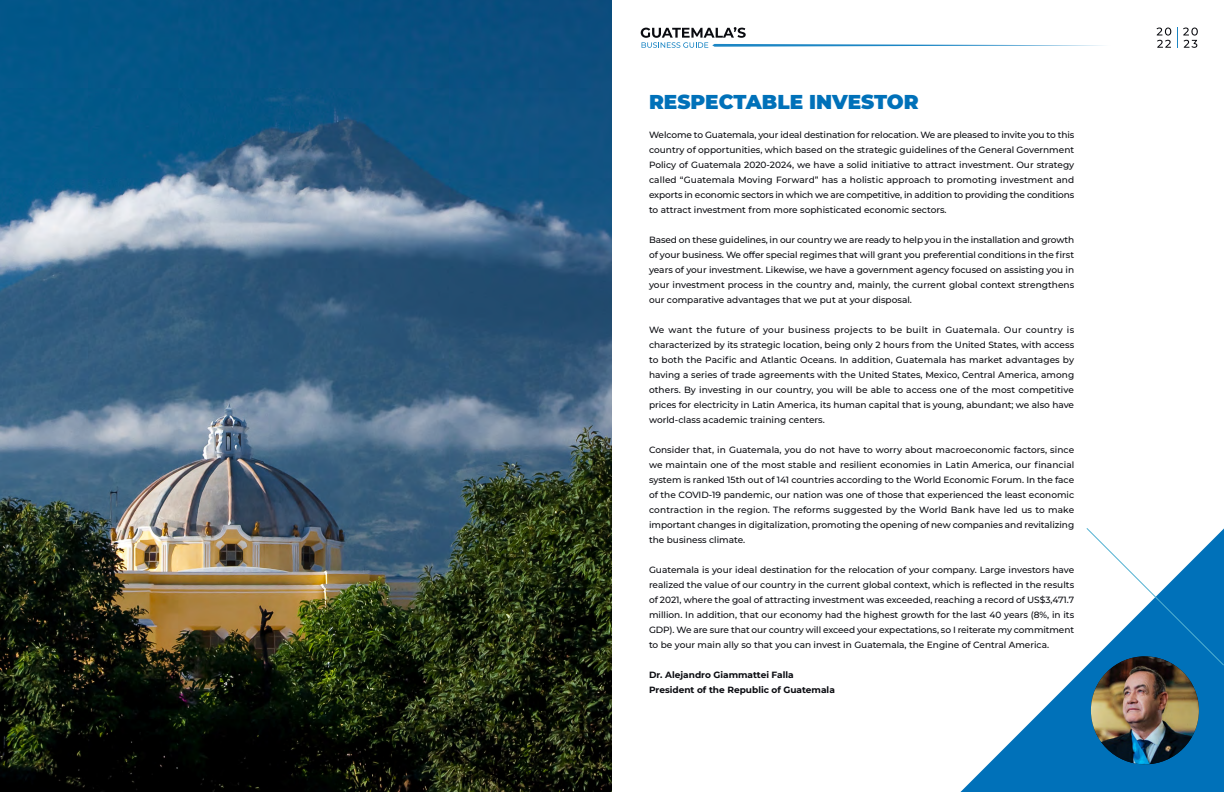
<style>
.page{position:relative;width:1224px;height:792px;background:#fff}
.page>*{position:absolute;margin:0;border:0;box-sizing:border-box;transform-origin:0 0}
.t1{font:900 20px "Montserrat";color:#0071b9}
.t2{font:500 9px/15px "Montserrat";color:#0a0b10;text-align:justify}
.t3{font:700 9px "Montserrat";color:#0a0b10}
</style>
<div class="page">
<img style="left:0;top:0;width:612px;height:792px">
<svg style="left:641px;top:27px;width:463px;height:21px"></svg>
<svg style="left:1157px;top:28px;width:14px;height:20px"></svg>
<svg style="left:1177px;top:27px;width:21px;height:21px"></svg>
<svg style="left:960px;top:667px;width:264px;height:125px;fill:#0071b9"></svg>
<img style="left:1091px;top:656px;width:108px;height:108px;border-radius:54px">
<svg style="left:1085px;top:528px;width:139px;height:139px"></svg>
<p class="t1" style="left:649px;top:87px;width:271px">RESPECTABLE INVESTOR</p>
<p class="t2" style="left:649px;top:127px;width:427px">Welcome to Guatemala, your ideal destination for relocation. We are pleased to invite you to this country of opportunities, which based on the strategic guidelines of the General Government Policy of Guatemala 2020-2024, we have a solid initiative to attract investment. Our strategy called “Guatemala Moving Forward” has a holistic approach to promoting investment and exports in economic sectors in which we are competitive, in addition to providing the conditions to attract investment from more sophisticated economic sectors.</p>
<p class="t2" style="left:649px;top:232px;width:427px">Based on these guidelines, in our country we are ready to help you in the installation and growth of your business. We offer special regimes that will grant you preferential conditions in the first years of your investment. Likewise, we have a government agency focused on assisting you in your investment process in the country and, mainly, the current global context strengthens our comparative advantages that we put at your disposal.</p>
<p class="t2" style="left:649px;top:322px;width:427px">We want the future of your business projects to be built in Guatemala. Our country is characterized by its strategic location, being only 2 hours from the United States, with access to both the Pacific and Atlantic Oceans. In addition, Guatemala has market advantages by having a series of trade agreements with the United States, Mexico, Central America, among others. By investing in our country, you will be able to access one of the most competitive prices for electricity in Latin America, its human capital that is young, abundant; we also have world-class academic training centers.</p>
<p class="t2" style="left:649px;top:442px;width:427px">Consider that, in Guatemala, you do not have to worry about macroeconomic factors, since we maintain one of the most stable and resilient economies in Latin America, our financial system is ranked 15th out of 141 countries according to the World Economic Forum. In the face of the COVID-19 pandemic, our nation was one of those that experienced the least economic contraction in the region. The reforms suggested by the World Bank have led us to make important changes in digitalization, promoting the opening of new companies and revitalizing the business climate.</p>
<p class="t2" style="left:649px;top:562px;width:427px">Guatemala is your ideal destination for the relocation of your company. Large investors have realized the value of our country in the current global context, which is reflected in the results of 2021, where the goal of attracting investment was exceeded, reaching a record of US$3,471.7 million. In addition, that our economy had the highest growth for the last 40 years (8%, in its GDP). We are sure that our country will exceed your expectations, so I reiterate my commitment to be your main ally so that you can invest in Guatemala, the Engine of Central America.</p>
<p class="t3" style="left:649px;top:668px;width:146px">Dr. Alejandro Giammattei Falla</p>
<p class="t3" style="left:649px;top:683px;width:187px">President of the Republic of Guatemala</p>
</div>
